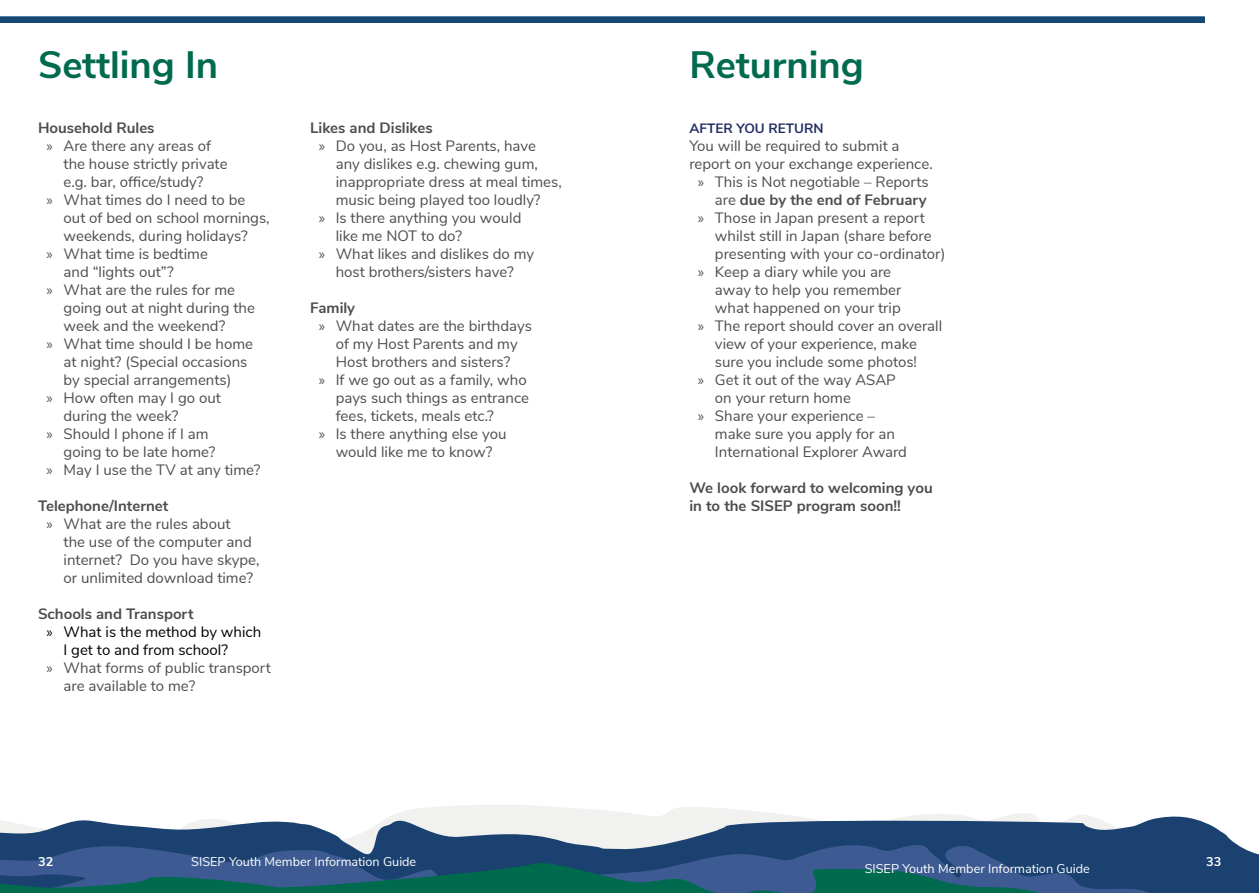
<style>
.page{position:relative;width:1259px;height:893px;background:#fff}
.page>*{position:absolute;margin:0;border:0;box-sizing:border-box;transform-origin:0 0}
.t1{font:700 38.1px "Nunito Sans";color:#006a4f}
.t2{font:15px "Nunito Sans";color:#4d4d4f}
.t3{font:700 15px/18px "Nunito Sans";color:#4d4d4f}
.t4{font:15px "Nunito Sans";color:#000}
.t5{font:700 13.5px "Nunito Sans";color:#222d64}
.t6{font:12.75px "Nunito Sans";color:#fff}
.t7{font:700 12.75px "Nunito Sans";color:#fff}
.s1{font-family:"Myriad Pro"}
.s2{font-weight:400}
</style>
<div class="page">
<svg style="left:390px;top:805px;width:792px;height:12px"></svg>
<svg style="left:0;top:817px;width:1234px;height:25px;fill:#1a416f"></svg>
<svg style="left:0;top:842px;width:1259px;height:15px;background:#294d7a"></svg>
<svg style="left:0;top:857px;width:1259px;height:36px;background:#205774"></svg>
<div style="left:0;top:16px;width:1205px;height:7px;background:#144774"></div>
<h1 class="t1" style="left:38px;top:37px;width:181px">Settling In</h1>
<h1 class="t1" style="left:689px;top:37px;width:176px">Returning</h1>
<p class="t3" style="left:38px;top:118px;width:118px">Household Rules</p>
<p class="t2" style="left:47px;top:135px;width:166px"><span class="s1">»</span> Are there any areas of</p>
<p class="t2" style="left:64px;top:153px;width:166px">the house strictly private</p>
<p class="t2" style="left:64px;top:171px;width:141px">e.g. bar, office/study?</p>
<p class="t2" style="left:47px;top:189px;width:200px"><span class="s1">»</span> What times do I need to be</p>
<p class="t2" style="left:64px;top:207px;width:207px">out of bed on school mornings,</p>
<p class="t2" style="left:64px;top:225px;width:186px">weekends, during holidays?</p>
<p class="t2" style="left:47px;top:243px;width:163px"><span class="s1">»</span> What time is bedtime</p>
<p class="t2" style="left:64px;top:261px;width:112px">and “lights out”?</p>
<p class="t2" style="left:47px;top:279px;width:190px"><span class="s1">»</span> What are the rules for me</p>
<p class="t2" style="left:64px;top:297px;width:193px">going out at night during the</p>
<p class="t2" style="left:64px;top:315px;width:163px">week and the weekend?</p>
<p class="t2" style="left:47px;top:333px;width:208px"><span class="s1">»</span> What time should I be home</p>
<p class="t2" style="left:64px;top:351px;width:185px">at night? (Special occasions</p>
<p class="t2" style="left:64px;top:369px;width:169px">by special arrangements)</p>
<p class="t2" style="left:47px;top:387px;width:176px"><span class="s1">»</span> How often may I go out</p>
<p class="t2" style="left:64px;top:405px;width:116px">during the week?</p>
<p class="t2" style="left:47px;top:423px;width:163px"><span class="s1">»</span> Should I phone if I am</p>
<p class="t2" style="left:64px;top:441px;width:153px">going to be late home?</p>
<p class="t2" style="left:47px;top:459px;width:215px"><span class="s1">»</span> May I use the TV at any time?</p>
<p class="t3" style="left:38px;top:496px;width:132px">Telephone/Internet</p>
<p class="t2" style="left:47px;top:513px;width:185px"><span class="s1">»</span> What are the rules about</p>
<p class="t2" style="left:64px;top:531px;width:190px">the use of the computer and</p>
<p class="t2" style="left:64px;top:549px;width:197px">internet? Do you have skype,</p>
<p class="t2" style="left:64px;top:567px;width:191px">or unlimited download time?</p>
<p class="t3" style="left:38px;top:604px;width:157px">Schools and Transport</p>
<p class="t4" style="left:47px;top:621px;width:216px"><span class="s1">»</span> What is the method by which</p>
<p class="t4" style="left:64px;top:639px;width:166px">I get to and from school?</p>
<p class="t2" style="left:47px;top:657px;width:226px"><span class="s1">»</span> What forms of public transport</p>
<p class="t2" style="left:64px;top:675px;width:133px">are available to me?</p>
<p class="t3" style="left:310px;top:118px;width:124px">Likes and Dislikes</p>
<p class="t2" style="left:319px;top:135px;width:219px"><span class="s1">»</span> Do you, as Host Parents, have</p>
<p class="t2" style="left:336px;top:153px;width:204px">any dislikes e.g. chewing gum,</p>
<p class="t2" style="left:336px;top:171px;width:227px">inappropriate dress at meal times,</p>
<p class="t2" style="left:336px;top:189px;width:206px">music being played too loudly?</p>
<p class="t2" style="left:319px;top:207px;width:204px"><span class="s1">»</span> Is there anything you would</p>
<p class="t2" style="left:336px;top:225px;width:128px">like me NOT to do?</p>
<p class="t2" style="left:319px;top:243px;width:217px"><span class="s1">»</span> What likes and dislikes do my</p>
<p class="t2" style="left:336px;top:261px;width:180px">host brothers/sisters have?</p>
<p class="t3" style="left:310px;top:298px;width:46px">Family</p>
<p class="t2" style="left:319px;top:315px;width:215px"><span class="s1">»</span> What dates are the birthdays</p>
<p class="t2" style="left:336px;top:333px;width:184px">of my Host Parents and my</p>
<p class="t2" style="left:336px;top:351px;width:176px">Host brothers and sisters?</p>
<p class="t2" style="left:319px;top:369px;width:209px"><span class="s1">»</span> If we go out as a family, who</p>
<p class="t2" style="left:336px;top:387px;width:195px">pays such things as entrance</p>
<p class="t2" style="left:336px;top:405px;width:160px">fees, tickets, meals etc.?</p>
<p class="t2" style="left:319px;top:423px;width:189px"><span class="s1">»</span> Is there anything else you</p>
<p class="t2" style="left:336px;top:441px;width:158px">would like me to know?</p>
<p class="t5" style="left:689px;top:119px;width:135px">AFTER YOU RETURN</p>
<p class="t2" style="left:689px;top:135px;width:212px">You will be required to submit a</p>
<p class="t2" style="left:689px;top:153px;width:245px">report on your exchange experience.</p>
<p class="t2" style="left:698px;top:171px;width:232px"><span class="s1">»</span> This is Not negotiable – Reports</p>
<p class="t3" style="left:715px;top:190px;width:213px"><span class="s2">are</span> due by the end of February</p>
<p class="t2" style="left:698px;top:207px;width:228px"><span class="s1">»</span> Those in Japan present a report</p>
<p class="t2" style="left:715px;top:225px;width:218px">whilst still in Japan (share before</p>
<p class="t2" style="left:715px;top:243px;width:232px">presenting with your co-ordinator)</p>
<p class="t2" style="left:698px;top:261px;width:195px"><span class="s1">»</span> Keep a diary while you are</p>
<p class="t2" style="left:715px;top:279px;width:188px">away to help you remember</p>
<p class="t2" style="left:715px;top:297px;width:187px">what happened on your trip</p>
<p class="t2" style="left:698px;top:315px;width:246px"><span class="s1">»</span> The report should cover an overall</p>
<p class="t2" style="left:715px;top:333px;width:203px">view of your experience, make</p>
<p class="t2" style="left:715px;top:351px;width:204px">sure you include some photos!</p>
<p class="t2" style="left:698px;top:369px;width:199px"><span class="s1">»</span> Get it out of the way ASAP</p>
<p class="t2" style="left:715px;top:387px;width:137px">on your return home</p>
<p class="t2" style="left:698px;top:405px;width:179px"><span class="s1">»</span> Share your experience –</p>
<p class="t2" style="left:715px;top:423px;width:181px">make sure you apply for an</p>
<p class="t2" style="left:715px;top:441px;width:193px">International Explorer Award</p>
<p class="t3" style="left:689px;top:478px;width:245px">We look forward to welcoming you in to the SISEP program soon!!</p>
<p class="t7" style="left:38px;top:852px;width:17px">32</p>
<p class="t6" style="left:191px;top:852px;width:227px">SISEP Youth Member Information Guide</p>
<p class="t7" style="left:1206px;top:852px;width:17px">33</p>
<p class="t6" style="left:864px;top:859px;width:227px">SISEP Youth Member Information Guide</p>
</div>
